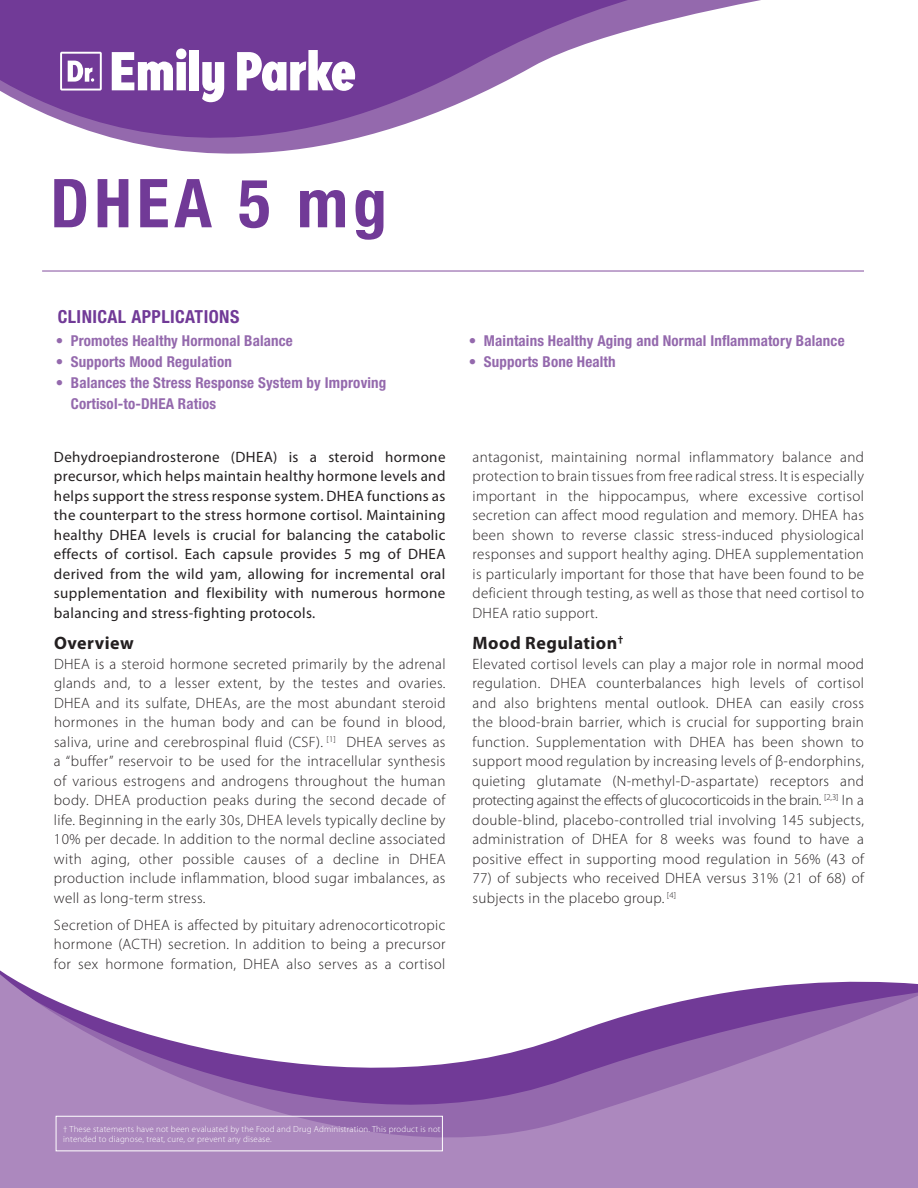
<style>
.page{position:relative;width:918px;height:1188px;background:#fff}
.page>*{position:absolute;margin:0;border:0;box-sizing:border-box;transform-origin:0 0}
.t1{font:700 condensed 67.5px "Helvetica Neue LT Pro";letter-spacing:.075em;color:#713a97}
.t2{font:700 18px "Myriad Pro";letter-spacing:.025em;color:#231f20}
.t3{font:700 condensed 18px "Helvetica Neue LT Pro";letter-spacing:.025em;color:#713a97}
.t4{font:300 15px/19.5px "Myriad Pro";letter-spacing:.025em;color:#231f20;text-align:justify}
.t5{font:15px/19.5px "Myriad Pro";letter-spacing:.025em;color:#231f20;text-align:justify}
.t6{font:700 condensed 15px/21px "Helvetica Neue LT Pro";letter-spacing:.01em;color:#9469ad}
.t7{font:300 8.85px/10.6px "Myriad Pro";letter-spacing:.02em;color:#fff}
</style>
<div class="page">
<svg style="left:0;top:970px;width:918px;height:218px;fill:#ac88be"></svg>
<svg style="left:0;top:0;width:680px;height:154px;fill:#713a97"></svg>
<svg style="left:112px;top:49px;width:74px;height:41px"></svg>
<div style="left:190px;top:50px;width:9px;height:40px;background:#fff"></div>
<svg style="left:202px;top:62px;width:22px;height:40px"></svg>
<svg style="left:237px;top:50px;width:118px;height:41px"></svg>
<svg style="left:60px;top:52px;width:42px;height:39px"></svg>
<div style="left:56px;top:1116px;width:387px;height:35px;border:1px solid #fff"></div>
<hr style="left:42px;top:270px;width:822px;height:2px;background:#ac88be">
<h1 class="t1" style="left:50px;top:162px;width:338px">DHEA 5 mg</h1>
<p class="t3" style="left:58px;top:306px;width:183px">CLINICAL APPLICATIONS</p>
<p class="t6" style="left:56px;top:330px;width:239px">• Promotes Healthy Hormonal Balance</p>
<p class="t6" style="left:56px;top:351px;width:178px">• Supports Mood Regulation</p>
<p class="t6" style="left:71px;top:372px;width:317px;text-indent:-15px">• Balances the Stress Response System by Improving<br>Cortisol-to-DHEA Ratios</p>
<p class="t5" style="left:54px;top:447px;width:393px">Dehydroepiandrosterone (DHEA) is a steroid hormone precursor, which helps maintain healthy hormone levels and helps support the stress response system. DHEA functions as the counterpart to the stress hormone cortisol. Maintaining healthy DHEA levels is crucial for balancing the catabolic effects of cortisol. Each capsule provides 5 mg of DHEA derived from the wild yam, allowing for incremental oral supplementation and flexibility with numerous hormone balancing and stress-fighting protocols.</p>
<p class="t2" style="left:54px;top:632px;width:81px">Overview</p>
<p class="t4" style="left:54px;top:654px;width:393px">DHEA is a steroid hormone secreted primarily by the adrenal glands and, to a lesser extent, by the testes and ovaries.<br>DHEA and its sulfate, DHEAs, are the most abundant steroid hormones in the human body and can be found in blood, saliva, urine and cerebrospinal fluid (CSF). <sup>[1]</sup> DHEA serves as a “buffer” reservoir to be used for the intracellular synthesis of various estrogens and androgens throughout the human body. DHEA production peaks during the second decade of life. Beginning in the early 30s, DHEA levels typically decline by 10% per decade. In addition to the normal decline associated with aging, other possible causes of a decline in DHEA production include inflammation, blood sugar imbalances, as well as long-term stress.</p>
<p class="t4" style="left:54px;top:915px;width:393px">Secretion of DHEA is affected by pituitary adrenocorticotropic hormone (ACTH) secretion. In addition to being a precursor for sex hormone formation, DHEA also serves as a cortisol</p>
<p class="t6" style="left:469px;top:330px;width:377px">• Maintains Healthy Aging and Normal Inflammatory Balance</p>
<p class="t6" style="left:469px;top:351px;width:148px">• Supports Bone Health</p>
<p class="t4" style="left:472px;top:447px;width:393px">antagonist, maintaining normal inflammatory balance and protection to brain tissues from free radical stress. It is especially important in the hippocampus, where excessive cortisol secretion can affect mood regulation and memory. DHEA has been shown to reverse classic stress-induced physiological responses and support healthy aging. DHEA supplementation is particularly important for those that have been found to be deficient through testing, as well as those that need cortisol to DHEA ratio support.</p>
<p class="t2" style="left:472px;top:632px;width:152px">Mood Regulation<sup>†</sup></p>
<p class="t4" style="left:472px;top:654px;width:393px">Elevated cortisol levels can play a major role in normal mood regulation. DHEA counterbalances high levels of cortisol and also brightens mental outlook. DHEA can easily cross the blood-brain barrier, which is crucial for supporting brain function. Supplementation with DHEA has been shown to support mood regulation by increasing levels of β-endorphins, quieting glutamate (N-methyl-D-aspartate) receptors and protecting against the effects of glucocorticoids in the brain. <sup>[2,3]</sup> In a double-blind, placebo-controlled trial involving 145 subjects, administration of DHEA for 8 weeks was found to have a positive effect in supporting mood regulation in 56% (43 of</p>
<p class="t4" style="left:473px;top:869px;width:393px">77) of subjects who received DHEA versus 31% (21 of 68) of subjects in the placebo group. <sup>[4]</sup></p>
<p class="t7" style="left:63px;top:1123px;width:379px">† These statements have not been evaluated by the Food and Drug Administration. This product is not intended to diagnose, treat, cure, or prevent any disease.</p>
</div>
